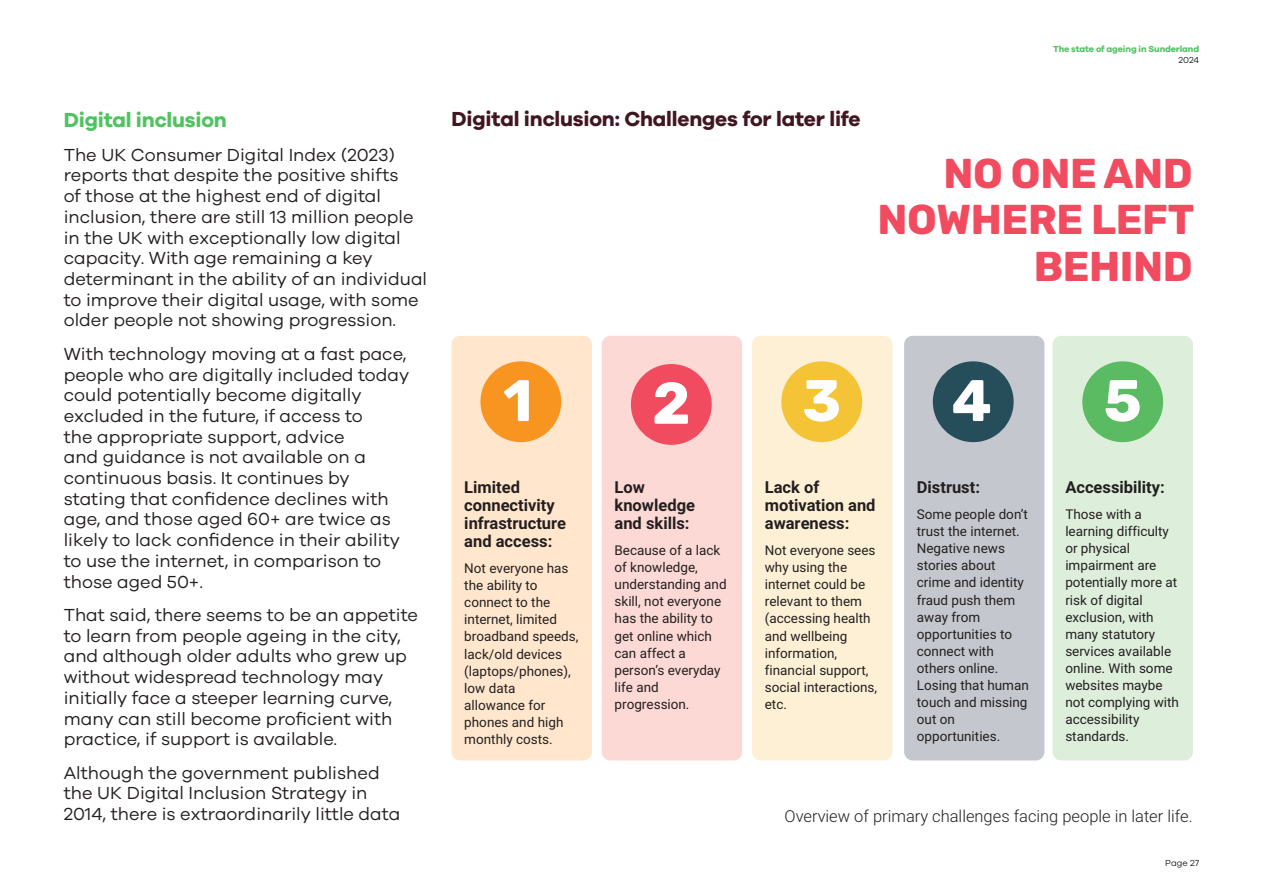
<style>
.page{position:relative;width:1263px;height:893px;background:#fff}
.page>*{position:absolute;margin:0;border:0;box-sizing:border-box;transform-origin:0 0}
.t1{font:700 58.5px "Rubik";color:#fff}
.t2{font:700 41.7px/46.5px "Rubik";letter-spacing:-.01em;color:#f04b5f;text-align:right}
.t3{font:700 21px "Galano Grotesque";letter-spacing:-.01em;color:#401621}
.Sub_Header{font:700 21px "Galano Grotesque";letter-spacing:-.01em;color:#51c262}
.Body{font:18px/20.7px "Galano Grotesque";color:#231f20}
.t4{font:700 16.5px/18px "Roboto";color:#231f20}
.t5{font:300 16.5px "Roboto";color:#231f20}
.t6{font:13.5px/17.1px "Roboto";color:#231f20}
.t7{font:700 9px "Galano Grotesque";letter-spacing:-.01em;color:#51c262}
.t8{font:9px "Galano Grotesque";color:#231f20}
</style>
<div class="page">
<div style="left:452px;top:336px;width:140px;height:424px;background:#ffe6cc;border-radius:9px"></div>
<div style="left:602px;top:336px;width:140px;height:424px;background:#fcd9d4;border-radius:9px"></div>
<div style="left:752px;top:336px;width:140px;height:424px;background:#fdf0d5;border-radius:9px"></div>
<div style="left:904px;top:336px;width:140px;height:424px;background:#c4c7cd;border-radius:9px"></div>
<div style="left:1052px;top:336px;width:141px;height:424px;background:#ddeedb;border-radius:9px"></div>
<div style="left:480px;top:361px;width:81px;height:81px;background:#f89521;border-radius:50%"></div>
<div style="left:631px;top:364px;width:81px;height:81px;background:#f04b5f;border-radius:50%"></div>
<div style="left:781px;top:361px;width:81px;height:81px;background:#f5c436;border-radius:50%"></div>
<div style="left:933px;top:361px;width:81px;height:81px;background:#254d5a;border-radius:50%"></div>
<div style="left:1082px;top:361px;width:81px;height:81px;background:#5abb63;border-radius:50%"></div>
<p class="Sub_Header" style="left:64px;top:107px;width:165px">Digital inclusion</p>
<p class="Body" style="left:64px;top:144px;width:365px">The UK Consumer Digital Index (2023) reports that despite the positive shifts<br>of those at the highest end of digital inclusion, there are still 13 million people in the UK with exceptionally low digital capacity. With age remaining a key determinant in the ability of an individual to improve their digital usage, with some older people not showing progression.</p>
<p class="Body" style="left:64px;top:343px;width:347px">With technology moving at a fast pace, people who are digitally included today could potentially become digitally excluded in the future, if access to<br>the appropriate support, advice<br>and guidance is not available on a continuous basis. It continues by stating that confidence declines with age, and those aged 60+ are twice as likely to lack confidence in their ability to use the internet, in comparison to those aged 50+.</p>
<p class="Body" style="left:64px;top:604px;width:356px">That said, there seems to be an appetite to learn from people ageing in the city, and although older adults who grew up without widespread technology may initially face a steeper learning curve, many can still become proficient with practice, if support is available.</p>
<p class="Body" style="left:64px;top:762px;width:338px">Although the government published the UK Digital Inclusion Strategy in<br>2014, there is extraordinarily little data</p>
<p class="t3" style="left:451px;top:106px;width:411px">Digital inclusion: Challenges for later life</p>
<p class="t7" style="left:1053px;top:44px;width:148px">The state of ageing in Sunderland</p>
<p class="t8" style="left:1178px;top:55px;width:22px">2024</p>
<p class="t2" style="left:877px;top:151px;width:318px">NO ONE AND<br>NOWHERE LEFT<br>BEHIND</p>
<p class="t1" style="left:503px;top:366px;width:31px">1</p>
<p class="t1" style="left:652px;top:369px;width:40px">2</p>
<p class="t1" style="left:802px;top:366px;width:40px">3</p>
<p class="t1" style="left:951px;top:366px;width:42px">4</p>
<p class="t1" style="left:1104px;top:366px;width:40px">5</p>
<p class="t4" style="left:464px;top:477px;width:103px">Limited connectivity infrastructure and access:</p>
<p class="t6" style="left:464px;top:561px;width:116px">Not everyone has the ability to connect to the internet, limited broadband speeds, lack/old devices (laptops/phones), low data allowance for phones and high monthly costs.</p>
<p class="t4" style="left:614px;top:477px;width:82px">Low knowledge and skills:</p>
<p class="t6" style="left:614px;top:543px;width:114px">Because of a lack of knowledge, understanding and skill, not everyone has the ability to get online which can affect a person’s everyday life and progression.</p>
<p class="t4" style="left:765px;top:477px;width:112px">Lack of motivation and awareness:</p>
<p class="t6" style="left:765px;top:543px;width:114px">Not everyone sees why using the internet could be relevant to them (accessing health and wellbeing information, financial support, social interactions, etc.</p>
<p class="t4" style="left:917px;top:477px;width:65px">Distrust:</p>
<p class="t6" style="left:917px;top:507px;width:114px">Some people don’t trust the internet.<br>Negative news stories about crime and identity fraud push them away from opportunities to connect with others online.<br>Losing that human touch and missing out on opportunities.</p>
<p class="t4" style="left:1065px;top:477px;width:101px">Accessibility:</p>
<p class="t6" style="left:1065px;top:507px;width:115px">Those with a learning difficulty or physical impairment are potentially more at risk of digital exclusion, with many statutory services available online. With some websites maybe not complying with accessibility standards.</p>
<p class="t5" style="left:784px;top:806px;width:410px">Overview of primary challenges facing people in later life.</p>
<p class="t8" style="left:1165px;top:857px;width:35px">Page 27</p>
</div>
